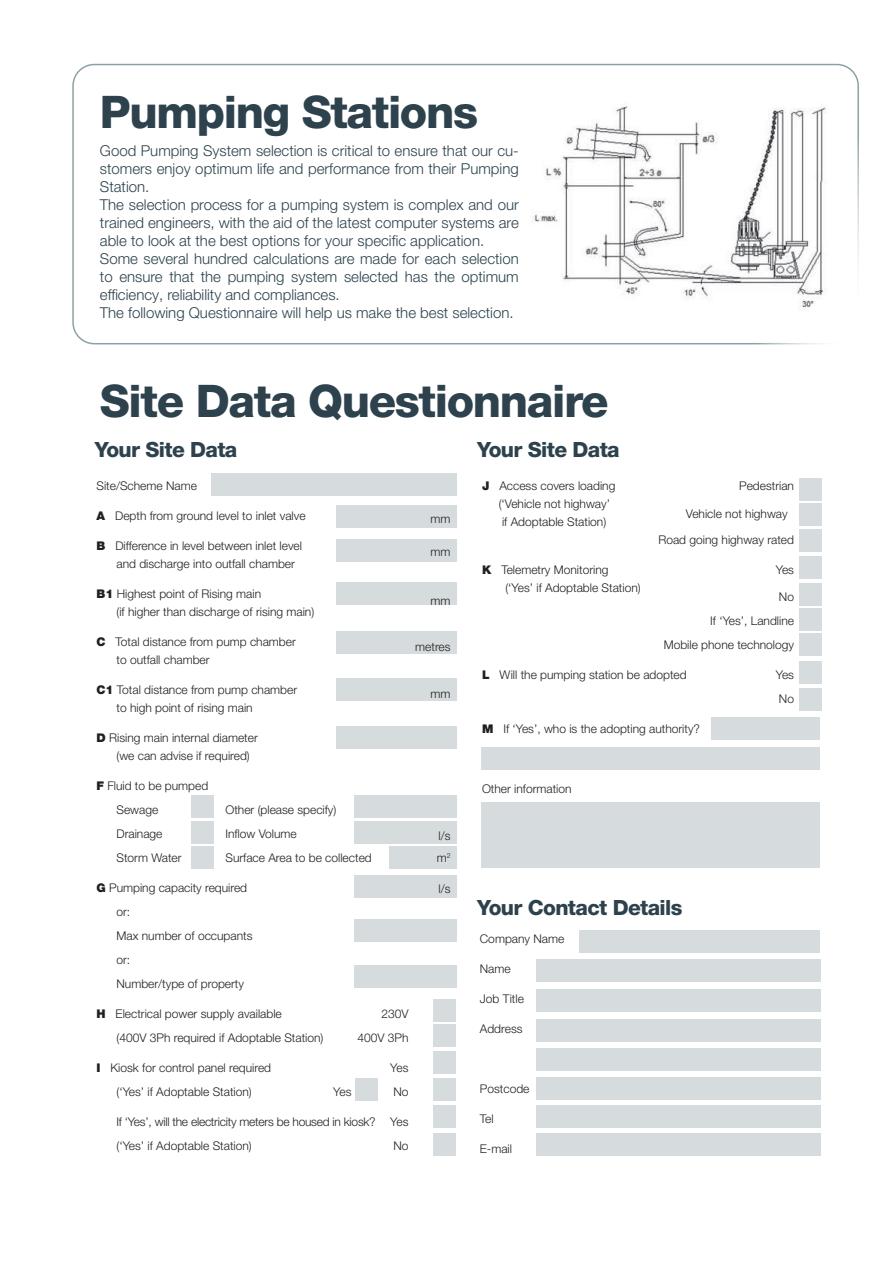
<style>
.page{position:relative;width:893px;height:1263px;background:#fff}
.page>*{position:absolute;margin:0;border:0;box-sizing:border-box;transform-origin:0 0}
.t1{font:800 45px "Helvetica Neue LT Pro";letter-spacing:-.03em;color:#2d424d}
.t2{font:800 21px "Helvetica Neue LT Pro";letter-spacing:-.03em;color:#2d424d}
.t3{font:300 15px/18px "Helvetica Neue LT Pro";color:#2d424d}
.t4{font:300 12px/24px "Helvetica Neue LT Pro";color:#231f20}
.t5{font:300 12px/24px "Helvetica Neue LT Pro";letter-spacing:-.02em;color:#231f20}
.s1{font-weight:900}
</style>
<div class="page">
<div style="left:72px;top:64px;width:787px;height:280px;border:2px solid #8ba1a5;border-radius:21px"></div>
<img style="left:533px;top:106px;width:293px;height:204px">
<div style="left:211px;top:474px;width:245px;height:22px;background:#d6dcde"></div>
<div style="left:336px;top:505px;width:120px;height:22px;background:#d6dcde"></div>
<div style="left:336px;top:539px;width:120px;height:22px;background:#d6dcde"></div>
<div style="left:336px;top:583px;width:120px;height:22px;background:#d6dcde"></div>
<div style="left:336px;top:631px;width:120px;height:22px;background:#d6dcde"></div>
<div style="left:336px;top:679px;width:120px;height:22px;background:#d6dcde"></div>
<div style="left:336px;top:726px;width:120px;height:22px;background:#d6dcde"></div>
<div style="left:354px;top:795px;width:102px;height:22px;background:#d6dcde"></div>
<div style="left:354px;top:821px;width:102px;height:22px;background:#d6dcde"></div>
<div style="left:354px;top:875px;width:102px;height:22px;background:#d6dcde"></div>
<div style="left:389px;top:846px;width:67px;height:22px;background:#d6dcde"></div>
<div style="left:354px;top:919px;width:102px;height:22px;background:#d6dcde"></div>
<div style="left:354px;top:965px;width:102px;height:22px;background:#d6dcde"></div>
<div style="left:434px;top:999px;width:22px;height:22px;background:#d6dcde"></div>
<div style="left:434px;top:1025px;width:22px;height:22px;background:#d6dcde"></div>
<div style="left:192px;top:795px;width:22px;height:22px;background:#d6dcde"></div>
<div style="left:192px;top:821px;width:22px;height:22px;background:#d6dcde"></div>
<div style="left:192px;top:846px;width:22px;height:22px;background:#d6dcde"></div>
<div style="left:434px;top:1052px;width:22px;height:22px;background:#d6dcde"></div>
<div style="left:434px;top:1078px;width:22px;height:22px;background:#d6dcde"></div>
<div style="left:356px;top:1078px;width:22px;height:22px;background:#d6dcde"></div>
<div style="left:434px;top:1105px;width:22px;height:22px;background:#d6dcde"></div>
<div style="left:434px;top:1133px;width:22px;height:22px;background:#d6dcde"></div>
<div style="left:800px;top:478px;width:22px;height:22px;background:#d6dcde"></div>
<div style="left:800px;top:503px;width:22px;height:22px;background:#d6dcde"></div>
<div style="left:800px;top:529px;width:22px;height:22px;background:#d6dcde"></div>
<div style="left:800px;top:557px;width:22px;height:22px;background:#d6dcde"></div>
<div style="left:800px;top:583px;width:22px;height:22px;background:#d6dcde"></div>
<div style="left:800px;top:634px;width:22px;height:22px;background:#d6dcde"></div>
<div style="left:800px;top:609px;width:22px;height:22px;background:#d6dcde"></div>
<div style="left:800px;top:661px;width:22px;height:22px;background:#d6dcde"></div>
<div style="left:800px;top:688px;width:22px;height:22px;background:#d6dcde"></div>
<div style="left:711px;top:717px;width:109px;height:22px;background:#d6dcde"></div>
<div style="left:482px;top:747px;width:338px;height:23px;background:#d6dcde"></div>
<div style="left:579px;top:930px;width:241px;height:22px;background:#d6dcde"></div>
<div style="left:536px;top:959px;width:284px;height:22px;background:#d6dcde"></div>
<div style="left:536px;top:989px;width:284px;height:22px;background:#d6dcde"></div>
<div style="left:536px;top:1020px;width:284px;height:22px;background:#d6dcde"></div>
<div style="left:536px;top:1049px;width:284px;height:22px;background:#d6dcde"></div>
<div style="left:536px;top:1077px;width:284px;height:22px;background:#d6dcde"></div>
<div style="left:536px;top:1106px;width:284px;height:22px;background:#d6dcde"></div>
<div style="left:536px;top:1134px;width:284px;height:22px;background:#d6dcde"></div>
<div style="left:482px;top:802px;width:338px;height:65px;background:#d6dcde"></div>
<h1 class="t1" style="left:100px;top:85px;width:380px">Pumping Stations</h1>
<p class="t3" style="left:100px;top:141px;width:420px">Good Pumping System selection is critical to ensure that our cu&shy;stomers enjoy optimum life and performance from their Pumping Station.<br>The selection process for a pumping system is complex and our trained engineers, with the aid of the latest computer systems are able to look at the best options for your specific application.<br>Some several hundred calculations are made for each selection to ensure that the pumping system selected has the optimum efficiency, reliability and compliances.<br>The following Questionnaire will help us make the best selection.</p>
<h1 class="t1" style="left:100px;top:374px;width:510px">Site Data Questionnaire</h1>
<h2 class="t2" style="left:95px;top:437px;width:144px">Your Site Data</h2>
<p class="t4" style="left:96px;top:473px;width:102px">Site/Scheme Name</p>
<p class="t4" style="left:96px;top:503px;width:211px"><span class="s1">A</span> Depth from ground level to inlet valve</p>
<p class="t4" style="left:116px;top:536px;width:187px;line-height:18px;text-indent:-20px"><span class="s1">B</span> Difference in level between inlet level and discharge into outfall chamber</p>
<p class="t4" style="left:116px;top:584px;width:199px;line-height:18px;text-indent:-20px"><span class="s1">B1</span> Highest point of Rising main<br>(if higher than discharge of rising main)</p>
<p class="t4" style="left:116px;top:632px;width:181px;line-height:18px;text-indent:-20px"><span class="s1">C</span> Total distance from pump chamber to outfall chamber</p>
<p class="t4" style="left:116px;top:680px;width:182px;line-height:18px;text-indent:-20px"><span class="s1">C1</span> Total distance from pump chamber to high point of rising main</p>
<p class="t4" style="left:116px;top:728px;width:143px;line-height:18px;text-indent:-20px"><span class="s1">D</span> Rising main internal diameter (we can advise if required)</p>
<p class="t4" style="left:116px;top:773px;width:93px;text-indent:-20px"><span class="s1">F</span> Fluid to be pumped<br>Sewage</p>
<p class="t4" style="left:225px;top:797px;width:112px">Other (please specify)</p>
<p class="t4" style="left:431px;top:506px;width:21px">mm</p>
<p class="t4" style="left:431px;top:539px;width:21px">mm</p>
<p class="t4" style="left:431px;top:588px;width:21px">mm</p>
<p class="t4" style="left:415px;top:635px;width:37px">metres</p>
<p class="t4" style="left:431px;top:682px;width:21px">mm</p>
<p class="t4" style="left:116px;top:821px;width:48px">Drainage</p>
<p class="t4" style="left:225px;top:821px;width:73px">Inflow Volume</p>
<p class="t4" style="left:116px;top:845px;width:67px">Storm Water</p>
<p class="t4" style="left:225px;top:845px;width:148px">Surface Area to be collected</p>
<p class="t4" style="left:116px;top:875px;width:138px;text-indent:-20px"><span class="s1">G</span> Pumping capacity required or:<br>Max number of occupants or:<br>Number/type of property</p>
<p class="t4" style="left:96px;top:1001px;width:187px"><span class="s1">H</span> Electrical power supply available</p>
<p class="t4" style="left:381px;top:1001px;width:29px">230V</p>
<p class="t4" style="left:116px;top:1025px;width:208px">(400V 3Ph required if Adoptable Station)</p>
<p class="t4" style="left:357px;top:1025px;width:53px">400V 3Ph</p>
<p class="t4" style="left:96px;top:1055px;width:176px"><span class="s1">I</span> Kiosk for control panel required</p>
<p class="t4" style="left:390px;top:1055px;width:20px">Yes</p>
<p class="t4" style="left:116px;top:1079px;width:137px">(‘Yes’ if Adoptable Station)</p>
<p class="t4" style="left:333px;top:1079px;width:20px">Yes</p>
<p class="t4" style="left:393px;top:1079px;width:17px">No</p>
<p class="t5" style="left:116px;top:1109px;width:293px">If ‘Yes’, will the electricity meters be housed in kiosk? Yes (‘Yes’ if Adoptable Station)</p>
<p class="t4" style="left:393px;top:1133px;width:17px">No</p>
<p class="t4" style="left:439px;top:823px;width:13px">l/s</p>
<p class="t4" style="left:437px;top:846px;width:15px">m<sup>2</sup></p>
<p class="t4" style="left:439px;top:876px;width:13px">l/s</p>
<h2 class="t2" style="left:477px;top:437px;width:144px">Your Site Data</h2>
<p class="t4" style="left:482px;top:473px;width:135px"><span class="s1">J</span> Access covers loading</p>
<p class="t4" style="left:739px;top:473px;width:56px">Pedestrian</p>
<p class="t4" style="left:499px;top:494px;width:113px;line-height:18px">(‘Vehicle not highway’ if Adoptable Station)</p>
<p class="t4" style="left:658px;top:527px;width:137px">Road going highway rated</p>
<p class="t4" style="left:482px;top:557px;width:128px"><span class="s1">K</span> Telemetry Monitoring</p>
<p class="t4" style="left:776px;top:557px;width:20px">Yes</p>
<p class="t4" style="left:505px;top:575px;width:137px">(‘Yes’ if Adoptable Station)</p>
<p class="t4" style="left:664px;top:584px;width:132px;text-align:right">No<br>If ‘Yes’, Landline<br>Mobile phone technology</p>
<p class="t4" style="left:482px;top:662px;width:206px"><span class="s1">L</span> Will the pumping station be adopted</p>
<p class="t4" style="left:776px;top:662px;width:20px">Yes<br>No</p>
<p class="t4" style="left:482px;top:716px;width:220px"><span class="s1">M</span> If ‘Yes’, who is the adopting authority?</p>
<p class="t4" style="left:686px;top:501px;width:103px">Vehicle not highway</p>
<p class="t4" style="left:482px;top:776px;width:91px">Other information</p>
<h2 class="t2" style="left:477px;top:895px;width:207px">Your Contact Details</h2>
<p class="t4" style="left:480px;top:926px;width:86px">Company Name</p>
<p class="t4" style="left:480px;top:956px;width:32px">Name</p>
<p class="t4" style="left:480px;top:986px;width:46px">Job Title</p>
<p class="t4" style="left:480px;top:1016px;width:44px">Address</p>
<p class="t4" style="left:480px;top:1076px;width:51px">Postcode</p>
<p class="t4" style="left:480px;top:1106px;width:15px">Tel</p>
<p class="t4" style="left:480px;top:1136px;width:34px">E-mail</p>
</div>
